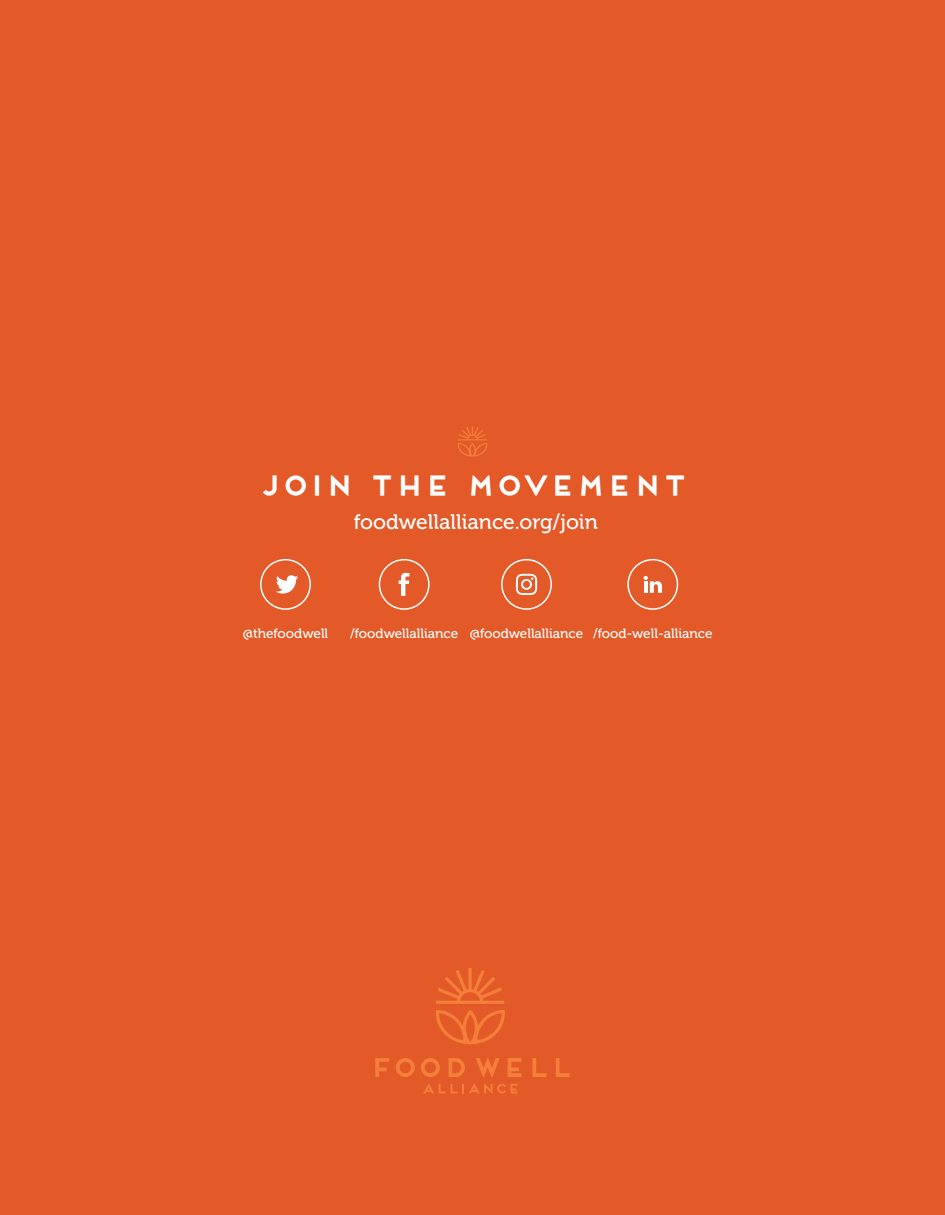
<style>
.page{position:relative;width:945px;height:1215px;background:#e35928}
.page>*{position:absolute;margin:0;border:0;box-sizing:border-box;transform-origin:0 0}
.t1{font:700 27px "Frontage";color:#fff}
.t2{font:21px "Museo 500";color:#fff}
.t3{font:13.5px "Museo 500";color:#fff}
</style>
<div class="page">
<svg style="left:457px;top:426px;width:31px;height:31px"></svg>
<svg style="left:436px;top:1010px;width:69px;height:34px"></svg>
<svg style="left:436px;top:968px;width:68px;height:36px"></svg>
<svg style="left:375px;top:1058px;width:14px;height:19px"></svg>
<svg style="left:396px;top:1058px;width:19px;height:19px"></svg>
<svg style="left:421px;top:1058px;width:19px;height:19px"></svg>
<svg style="left:449px;top:1058px;width:16px;height:19px"></svg>
<svg style="left:476px;top:1058px;width:24px;height:19px"></svg>
<svg style="left:508px;top:1058px;width:14px;height:19px"></svg>
<svg style="left:532px;top:1058px;width:14px;height:19px"></svg>
<svg style="left:556px;top:1058px;width:14px;height:19px"></svg>
<svg style="left:423px;top:1084px;width:95px;height:10px"></svg>
<div style="left:260px;top:559px;width:51px;height:51px;border:2px solid #fff;border-radius:50%"></div>
<svg style="left:276px;top:575px;width:22px;height:19px"></svg>
<div style="left:379px;top:559px;width:51px;height:51px;border:2px solid #fff;border-radius:50%"></div>
<svg style="left:399px;top:573px;width:11px;height:23px"></svg>
<div style="left:501px;top:559px;width:51px;height:51px;border:2px solid #fff;border-radius:50%"></div>
<svg style="left:516px;top:574px;width:21px;height:21px"></svg>
<div style="left:627px;top:559px;width:51px;height:51px;border:2px solid #fff;border-radius:50%"></div>
<svg style="left:644px;top:576px;width:18px;height:17px"></svg>
<p class="t1" style="left:258px;top:469px;width:430px">JOIN THE MOVEMENT</p>
<p class="t2" style="left:354px;top:510px;width:246px">foodwellalliance.org/join</p>
<p class="t3" style="left:243px;top:626px;width:87px">@thefoodwell</p>
<p class="t3" style="left:350px;top:626px;width:110px">/foodwellalliance</p>
<p class="t3" style="left:470px;top:626px;width:115px">@foodwellalliance</p>
<p class="t3" style="left:593px;top:626px;width:121px">/food-well-alliance</p>
</div>
